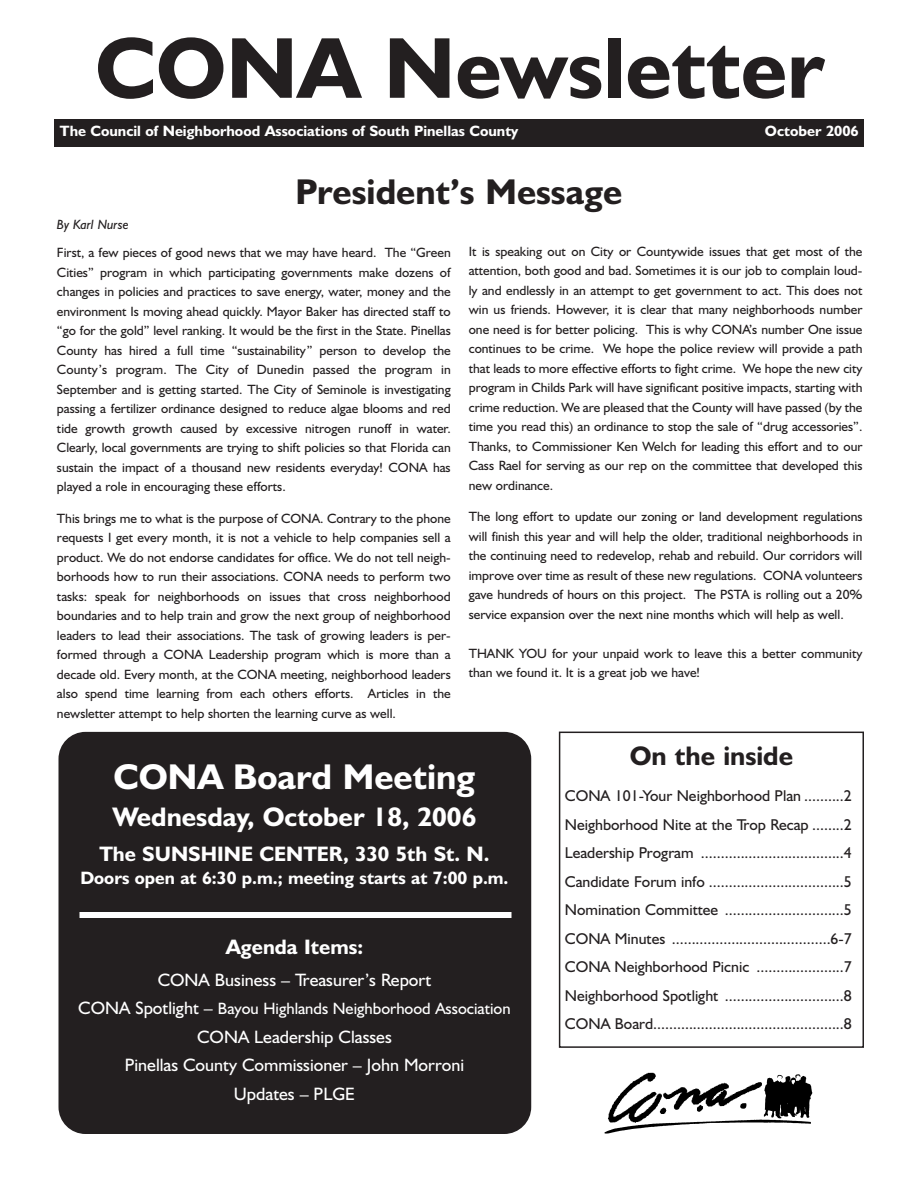
<style>
.page{position:relative;width:918px;height:1188px;background:#fff}
.page>*{position:absolute;margin:0;border:0;box-sizing:border-box;transform-origin:0 0}
.t1{font:700 87px "Humanist 521 BT";color:#231f20}
.t2{font:700 36px "Humanist 521 BT";color:#231f20}
.t3{font:700 36px "Humanist 521 BT";color:#fff}
.t4{font:700 27px "Humanist 521 BT";color:#fff}
.t5{font:700 27px "Humanist 521 BT";color:#231f20}
.t6{font:700 21px "Humanist 521 BT";color:#fff}
.t7{font:18px/28.5px "Humanist 521 BT";color:#fff;text-align:center}
.t8{font:700 18px "Humanist 521 BT";color:#fff}
.t9{font:16.5px "Humanist 521 BT";color:#fff}
.t10{font:15.75px/28.5px "Humanist 521 BT";color:#231f20;text-align:justify}
.t11{font:700 15px "Humanist 521 BT";color:#fff}
.t12{font:13.5px/19.5px "Humanist 521 BT";color:#231f20;text-align:justify}
.t13{font:italic 13.5px "Humanist 521 BT";color:#231f20}
.s1{font-size:18px}
</style>
<div class="page">
<img style="left:604px;top:1072px;width:209px;height:61px">
<div style="left:559px;top:732px;width:305px;height:316px;border:2px solid #231f20"></div>
<div style="left:58px;top:732px;width:473px;height:402px;background:#231f20;border-radius:27px"></div>
<div style="left:80px;top:912px;width:432px;height:6px;background:#fff"></div>
<div style="left:54px;top:119px;width:810px;height:28px;background:#231f20"></div>
<h1 class="t1" style="left:95px;top:35px;width:731px">CONA Newsletter</h1>
<p class="t11" style="left:60px;top:126px;width:460px">The Council of Neighborhood Associations of South Pinellas County</p>
<p class="t11" style="left:765px;top:126px;width:95px">October 2006</p>
<h2 class="t2" style="left:296px;top:177px;width:328px">President’s Message</h2>
<p class="t13" style="left:57px;top:219px;width:73px">By Karl Nurse</p>
<p class="t12" style="left:57px;top:244px;width:395px">First, a few pieces of good news that we may have heard. The “Green Cities” program in which participating governments make dozens of changes in policies and practices to save energy, water, money and the environment Is moving ahead quickly. Mayor Baker has directed staff to “go for the gold” level ranking. It would be the first in the State. Pinellas County has hired a full time “sustainability” person to develop the County’s program. The City of Dunedin passed the program in September and is getting started. The City of Seminole is investigating passing a fertilizer ordinance designed to reduce algae blooms and red tide growth growth caused by excessive nitrogen runoff in water.<br>Clearly, local governments are trying to shift policies so that Florida can sustain the impact of a thousand new residents everyday! CONA has played a role in encouraging these efforts.</p>
<p class="t12" style="left:57px;top:510px;width:395px">This brings me to what is the purpose of CONA. Contrary to the phone requests I get every month, it is not a vehicle to help companies sell a product. We do not endorse candidates for office. We do not tell neigh&shy;borhoods how to run their associations. CONA needs to perform two tasks: speak for neighborhoods on issues that cross neighborhood boundaries and to help train and grow the next group of neighborhood leaders to lead their associations. The task of growing leaders is per&shy;formed through a CONA Leadership program which is more than a decade old. Every month, at the CONA meeting, neighborhood leaders also spend time learning from each others efforts. Articles in the newsletter attempt to help shorten the learning curve as well.</p>
<p class="t12" style="left:469px;top:243px;width:395px">It is speaking out on City or Countywide issues that get most of the attention, both good and bad. Sometimes it is our job to complain loud&shy;ly and endlessly in an attempt to get government to act. This does not win us friends. However, it is clear that many neighborhoods number one need is for better policing. This is why CONA’s number One issue continues to be crime. We hope the police review will provide a path that leads to more effective efforts to fight crime. We hope the new city program in Childs Park will have significant positive impacts, starting with crime reduction. We are pleased that the County will have passed (by the time you read this) an ordinance to stop the sale of “drug accessories”.<br>Thanks, to Commissioner Ken Welch for leading this effort and to our Cass Rael for serving as our rep on the committee that developed this new ordinance.</p>
<p class="t12" style="left:469px;top:508px;width:395px">The long effort to update our zoning or land development regulations will finish this year and will help the older, traditional neighborhoods in the continuing need to redevelop, rehab and rebuild. Our corridors will improve over time as result of these new regulations. CONA volunteers gave hundreds of hours on this project. The PSTA is rolling out a 20% service expansion over the next nine months which will help as well.</p>
<p class="t12" style="left:469px;top:645px;width:395px">THANK YOU for your unpaid work to leave this a better community than we found it. It is a great job we have!</p>
<h2 class="t3" style="left:114px;top:763px;width:363px">CONA Board Meeting</h2>
<h3 class="t4" style="left:112px;top:806px;width:365px">Wednesday, October 18, 2006</h3>
<h3 class="t6" style="left:99px;top:846px;width:392px">The SUNSHINE CENTER, 330 5th St. N.</h3>
<h3 class="t8" style="left:80px;top:871px;width:430px">Doors open at 6:30 p.m.; meeting starts at 7:00 p.m.</h3>
<h3 class="t6" style="left:226px;top:939px;width:139px">Agenda Items:</h3>
<h3 class="t7" style="left:158px;top:967px;width:275px">CONA Business – Treasurer’s Report</h3>
<p class="t9" style="left:78px;top:1002px;width:434px"><span class="s1">CONA Spotlight –</span> Bayou Highlands Neighborhood Association</p>
<h3 class="t7" style="left:125px;top:1024px;width:341px">CONA Leadership Classes<br>Pinellas County Commissioner – John Morroni<br>Updates – PLGE</h3>
<h3 class="t5" style="left:630px;top:746px;width:165px">On the inside</h3>
<p class="t10" style="left:565px;top:783px;width:289px">CONA 101-Your Neighborhood Plan ..........2<br>Neighborhood Nite at the Trop Recap ........2<br>Leadership Program ....................................4<br>Candidate Forum info ..................................5<br>Nomination Committee ..............................5<br>CONA Minutes ........................................6-7<br>CONA Neighborhood Picnic ......................7<br>Neighborhood Spotlight ..............................8<br>CONA Board................................................8</p>
</div>
